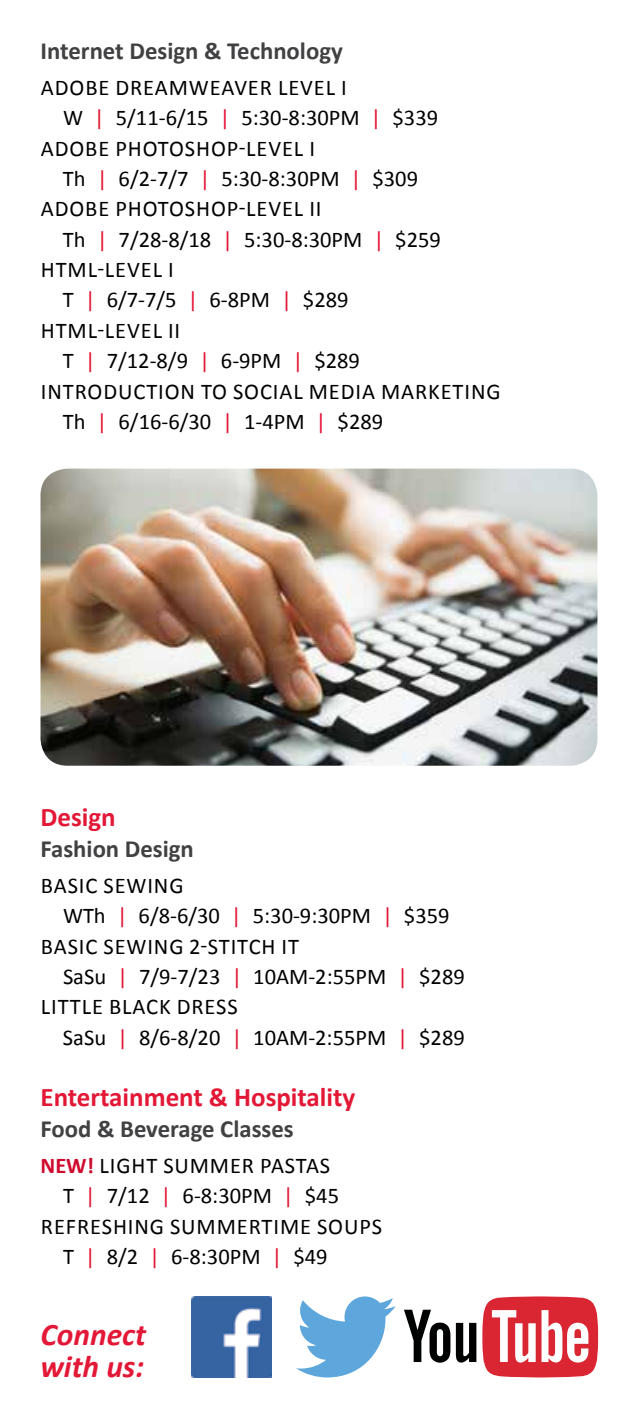
<style>
.page{position:relative;width:638px;height:1418px;background:#fff}
.page>*{position:absolute;margin:0;border:0;box-sizing:border-box;transform-origin:0 0}
.t1{font:italic 700 31.5px/31.5px "Calibri";color:#e31837}
.t2{font:700 27px "Calibri";color:#e31837}
.t3{font:700 24.75px "Calibri";color:#414042}
.t4{font:22.5px "Calibri";letter-spacing:.04em;color:#000}
.t5{font:22.5px "Calibri";color:#000}
.s1{color:#e31837}
.s2{font-weight:700;color:#d00a2c}
</style>
<div class="page">
<img style="left:41px;top:468px;width:556px;height:297px">
<img style="left:191px;top:1296px;width:81px;height:81px">
<svg style="left:296px;top:1296px;width:100px;height:81px"></svg>
<svg style="left:456px;top:1322px;width:20px;height:40px"></svg>
<svg style="left:404px;top:1309px;width:46px;height:53px"></svg>
<svg style="left:482px;top:1296px;width:116px;height:81px"></svg>
<p class="t3" style="left:40px;top:35px;width:304px">Internet Design &amp; Technology</p>
<p class="t4" style="left:41px;top:73px;width:307px">ADOBE DREAMWEAVER LEVEL I</p>
<p class="t5" style="left:63px;top:103px;width:377px">W <span class="s1">|</span> 5/11-6/15 <span class="s1">|</span> 5:30-8:30PM <span class="s1">|</span> $339</p>
<p class="t4" style="left:41px;top:134px;width:276px">ADOBE PHOTOSHOP-LEVEL I</p>
<p class="t5" style="left:63px;top:164px;width:357px">Th <span class="s1">|</span> 6/2-7/7 <span class="s1">|</span> 5:30-8:30PM <span class="s1">|</span> $309</p>
<p class="t4" style="left:41px;top:195px;width:282px">ADOBE PHOTOSHOP-LEVEL II</p>
<p class="t5" style="left:63px;top:225px;width:379px">Th <span class="s1">|</span> 7/28-8/18 <span class="s1">|</span> 5:30-8:30PM <span class="s1">|</span> $259</p>
<p class="t4" style="left:41px;top:255px;width:134px">HTML-LEVEL I</p>
<p class="t4" style="left:63px;top:286px;width:287px">T <span class="s1">|</span> 6/7-7/5 <span class="s1">|</span> 6-8PM <span class="s1">|</span> $289</p>
<p class="t4" style="left:41px;top:316px;width:141px">HTML-LEVEL II</p>
<p class="t4" style="left:63px;top:346px;width:298px">T <span class="s1">|</span> 7/12-8/9 <span class="s1">|</span> 6-9PM <span class="s1">|</span> $289</p>
<p class="t4" style="left:41px;top:377px;width:461px">INTRODUCTION TO SOCIAL MEDIA MARKETING</p>
<p class="t5" style="left:63px;top:407px;width:322px">Th <span class="s1">|</span> 6/16-6/30 <span class="s1">|</span> 1-4PM <span class="s1">|</span> $289</p>
<p class="t2" style="left:40px;top:800px;width:77px">Design</p>
<p class="t3" style="left:40px;top:833px;width:155px">Fashion Design</p>
<p class="t4" style="left:41px;top:871px;width:144px">BASIC SEWING</p>
<p class="t5" style="left:63px;top:901px;width:388px">WTh <span class="s1">|</span> 6/8-6/30 <span class="s1">|</span> 5:30-9:30PM <span class="s1">|</span> $359</p>
<p class="t4" style="left:41px;top:932px;width:260px">BASIC SEWING 2-STITCH IT</p>
<p class="t5" style="left:63px;top:962px;width:403px">SaSu <span class="s1">|</span> 7/9-7/23 <span class="s1">|</span> 10AM-2:55PM <span class="s1">|</span> $289</p>
<p class="t4" style="left:41px;top:992px;width:198px">LITTLE BLACK DRESS</p>
<p class="t5" style="left:63px;top:1023px;width:403px">SaSu <span class="s1">|</span> 8/6-8/20 <span class="s1">|</span> 10AM-2:55PM <span class="s1">|</span> $289</p>
<p class="t2" style="left:40px;top:1080px;width:316px">Entertainment &amp; Hospitality</p>
<p class="t3" style="left:40px;top:1113px;width:255px">Food &amp; Beverage Classes</p>
<p class="t4" style="left:40px;top:1151px;width:291px"><span class="s2">NEW!</span> LIGHT SUMMER PASTAS</p>
<p class="t4" style="left:63px;top:1181px;width:278px">T <span class="s1">|</span> 7/12 <span class="s1">|</span> 6-8:30PM <span class="s1">|</span> $45</p>
<p class="t4" style="left:41px;top:1212px;width:343px">REFRESHING SUMMERTIME SOUPS</p>
<p class="t4" style="left:63px;top:1242px;width:266px">T <span class="s1">|</span> 8/2 <span class="s1">|</span> 6-8:30PM <span class="s1">|</span> $49</p>
<h1 class="t1" style="left:40px;top:1318px;width:107px">Connect with us:</h1>
</div>
